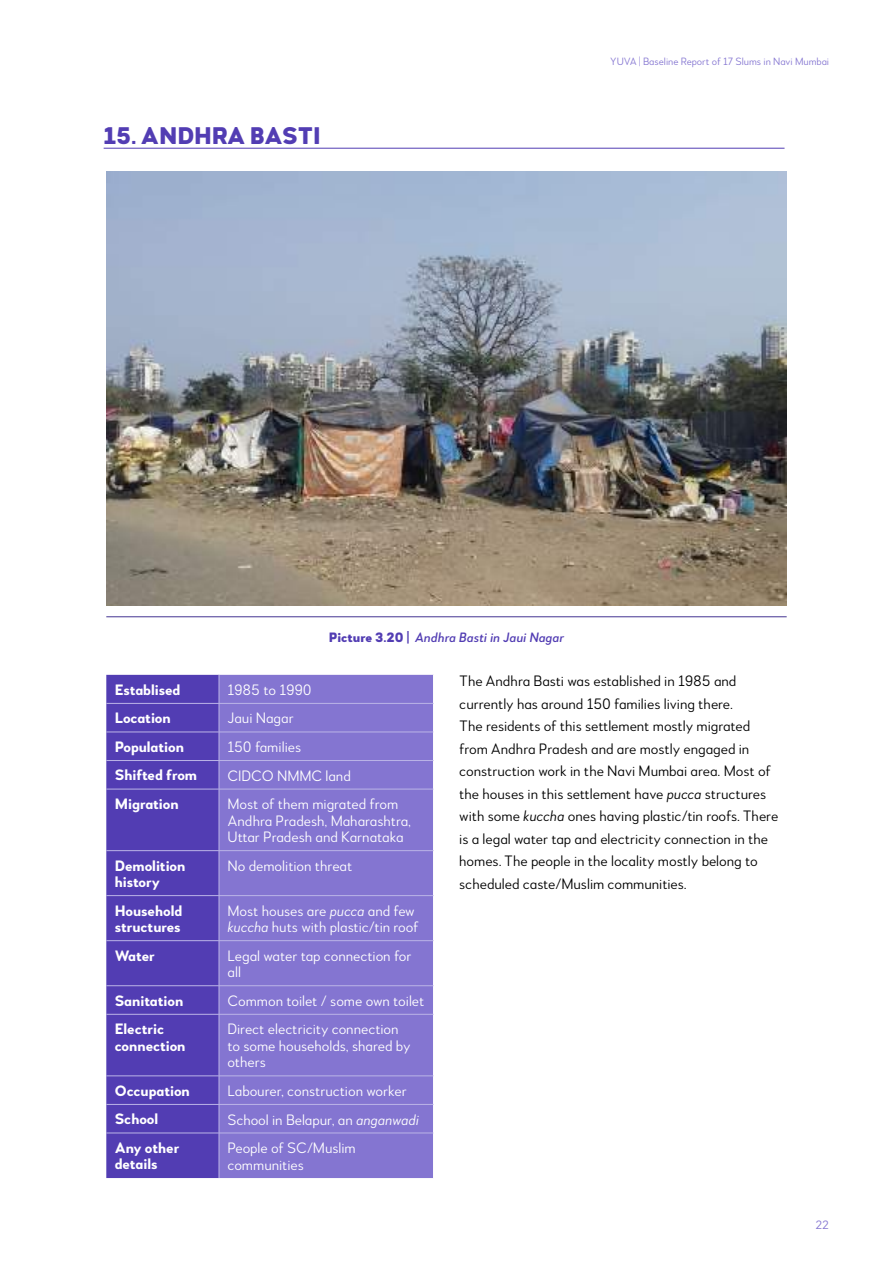
<style>
.page{position:relative;width:893px;height:1263px;background:#fff}
.page>*{position:absolute;margin:0;border:0;box-sizing:border-box;transform-origin:0 0}
.t1{font:900 24px "Woodford Bourne PRO";letter-spacing:-.01em;color:#523db3}
.t2{font:300 15px/22.5px "Woodford Bourne PRO";letter-spacing:-.005em;color:#000}
.t3{font:300 15px/16.5px "Woodford Bourne PRO";letter-spacing:-.005em;color:#fff}
.t4{font:700 15px/16.5px "Woodford Bourne PRO";letter-spacing:-.005em;color:#fff}
.t5{font:italic 500 13.5px "Woodford Bourne PRO";color:#523db3}
.t6{font:300 12px "Woodford Bourne PRO";color:#8475d1}
.t7{font:300 10.5px "Woodford Bourne PRO";letter-spacing:-.005em;color:#8475d1}
.s1{font-weight:900;font-style:normal}
.s2{font-style:italic}
</style>
<div class="page">
<hr style="left:104px;top:148px;width:680px;height:1px;background:#523db3">
<div style="left:106px;top:675px;width:113px;height:503px;background:#523db3"></div>
<div style="left:220px;top:675px;width:213px;height:503px;background:#8475d1"></div>
<svg style="left:219px;top:675px;width:1px;height:114px"></svg>
<hr style="left:219px;top:789px;width:1px;height:61px;background:#bbb4e7">
<hr style="left:219px;top:851px;width:1px;height:44px;background:#bbb4e7">
<hr style="left:219px;top:896px;width:1px;height:44px;background:#bbb4e7">
<hr style="left:219px;top:941px;width:1px;height:44px;background:#bbb4e7">
<svg style="left:219px;top:986px;width:1px;height:28px"></svg>
<hr style="left:219px;top:1014px;width:1px;height:62px;background:#bbb4e7">
<svg style="left:219px;top:1076px;width:1px;height:57px"></svg>
<hr style="left:219px;top:1133px;width:1px;height:45px;background:#bbb4e7">
<hr style="left:106px;top:703px;width:113px;height:1px;background:#bbb4e7">
<hr style="left:219px;top:703px;width:214px;height:1px;background:#bbb4e7">
<hr style="left:106px;top:732px;width:113px;height:1px;background:#bbb4e7">
<hr style="left:219px;top:732px;width:214px;height:1px;background:#bbb4e7">
<hr style="left:106px;top:760px;width:113px;height:1px;background:#bbb4e7">
<hr style="left:219px;top:760px;width:214px;height:1px;background:#bbb4e7">
<hr style="left:106px;top:789px;width:113px;height:1px;background:#bbb4e7">
<hr style="left:219px;top:789px;width:214px;height:1px;background:#bbb4e7">
<hr style="left:106px;top:850px;width:113px;height:1px;background:#bbb4e7">
<hr style="left:219px;top:850px;width:214px;height:1px;background:#bbb4e7">
<hr style="left:106px;top:895px;width:113px;height:1px;background:#bbb4e7">
<hr style="left:219px;top:895px;width:214px;height:1px;background:#bbb4e7">
<hr style="left:106px;top:940px;width:113px;height:1px;background:#bbb4e7">
<hr style="left:219px;top:940px;width:214px;height:1px;background:#bbb4e7">
<hr style="left:106px;top:985px;width:113px;height:1px;background:#bbb4e7">
<hr style="left:219px;top:985px;width:214px;height:1px;background:#bbb4e7">
<hr style="left:106px;top:1014px;width:113px;height:1px;background:#bbb4e7">
<hr style="left:219px;top:1014px;width:214px;height:1px;background:#bbb4e7">
<hr style="left:106px;top:1075px;width:113px;height:1px;background:#bbb4e7">
<hr style="left:219px;top:1075px;width:214px;height:1px;background:#bbb4e7">
<hr style="left:106px;top:1104px;width:113px;height:1px;background:#bbb4e7">
<hr style="left:219px;top:1104px;width:214px;height:1px;background:#bbb4e7">
<hr style="left:106px;top:1133px;width:113px;height:1px;background:#bbb4e7">
<hr style="left:219px;top:1133px;width:214px;height:1px;background:#bbb4e7">
<hr style="left:106px;top:616px;width:681px;height:1px;background:#443492">
<img style="left:106px;top:172px;width:681px;height:434px">
<h1 class="t1" style="left:104px;top:120px;width:219px">15. ANDHRA BASTI</h1>
<p class="t7" style="left:610px;top:56px;width:220px">YUVA | Baseline Report of 17 Slums in Navi Mumbai</p>
<p class="t5" style="left:329px;top:630px;width:237px"><span class="s1">Picture 3.20 |</span> Andhra Basti in Jaui Nagar</p>
<p class="t4" style="left:115px;top:681px;width:67px">Establised</p>
<p class="t3" style="left:227px;top:682px;width:86px">1985 to 1990</p>
<p class="t4" style="left:115px;top:710px;width:58px">Location</p>
<p class="t3" style="left:227px;top:710px;width:68px">Jaui Nagar</p>
<p class="t4" style="left:115px;top:738px;width:71px">Population</p>
<p class="t3" style="left:227px;top:739px;width:75px">150 families</p>
<p class="t4" style="left:115px;top:767px;width:84px">Shifted from</p>
<p class="t3" style="left:227px;top:767px;width:125px">CIDCO NMMC land</p>
<p class="t4" style="left:115px;top:796px;width:65px">Migration</p>
<p class="t3" style="left:227px;top:796px;width:185px">Most of them migrated from<br>Andhra Pradesh, Maharashtra,<br>Uttar Pradesh and Karnataka</p>
<p class="t4" style="left:115px;top:857px;width:72px">Demolition history</p>
<p class="t3" style="left:227px;top:858px;width:127px">No demolition threat</p>
<p class="t4" style="left:115px;top:902px;width:69px">Household structures</p>
<p class="t3" style="left:227px;top:902px;width:193px">Most houses are <span class="s2">pucca</span> and few <span class="s2">kuccha</span> huts with plastic/tin roof</p>
<p class="t4" style="left:115px;top:947px;width:42px">Water</p>
<p class="t3" style="left:227px;top:948px;width:185px">Legal water tap connection for all</p>
<p class="t4" style="left:115px;top:992px;width:70px">Sanitation</p>
<p class="t3" style="left:227px;top:993px;width:198px">Common toilet / some own toilet</p>
<p class="t4" style="left:115px;top:1021px;width:72px">Electric connection</p>
<p class="t3" style="left:227px;top:1021px;width:185px">Direct electricity connection to some households, shared by others</p>
<p class="t4" style="left:115px;top:1082px;width:77px">Occupation</p>
<p class="t3" style="left:227px;top:1083px;width:181px">Labourer, construction worker</p>
<p class="t4" style="left:115px;top:1111px;width:45px">School</p>
<p class="t3" style="left:227px;top:1111px;width:193px">School in Belapur, an <span class="s2">anganwadi</span></p>
<p class="t4" style="left:115px;top:1139px;width:66px">Any other details</p>
<p class="t3" style="left:227px;top:1140px;width:130px">People of SC/Muslim communities</p>
<p class="t2" style="left:459px;top:670px;width:321px">The Andhra Basti was established in 1985 and currently has around 150 families living there.<br>The residents of this settlement mostly migrated from Andhra Pradesh and are mostly engaged in construction work in the Navi Mumbai area. Most of the houses in this settlement have <span class="s2">pucca</span> structures with some <span class="s2">kuccha</span> ones having plastic/tin roofs. There is a legal water tap and electricity connection in the homes. The people in the locality mostly belong to scheduled caste/Muslim communities.</p>
<p class="t6" style="left:816px;top:1218px;width:15px">22</p>
</div>
